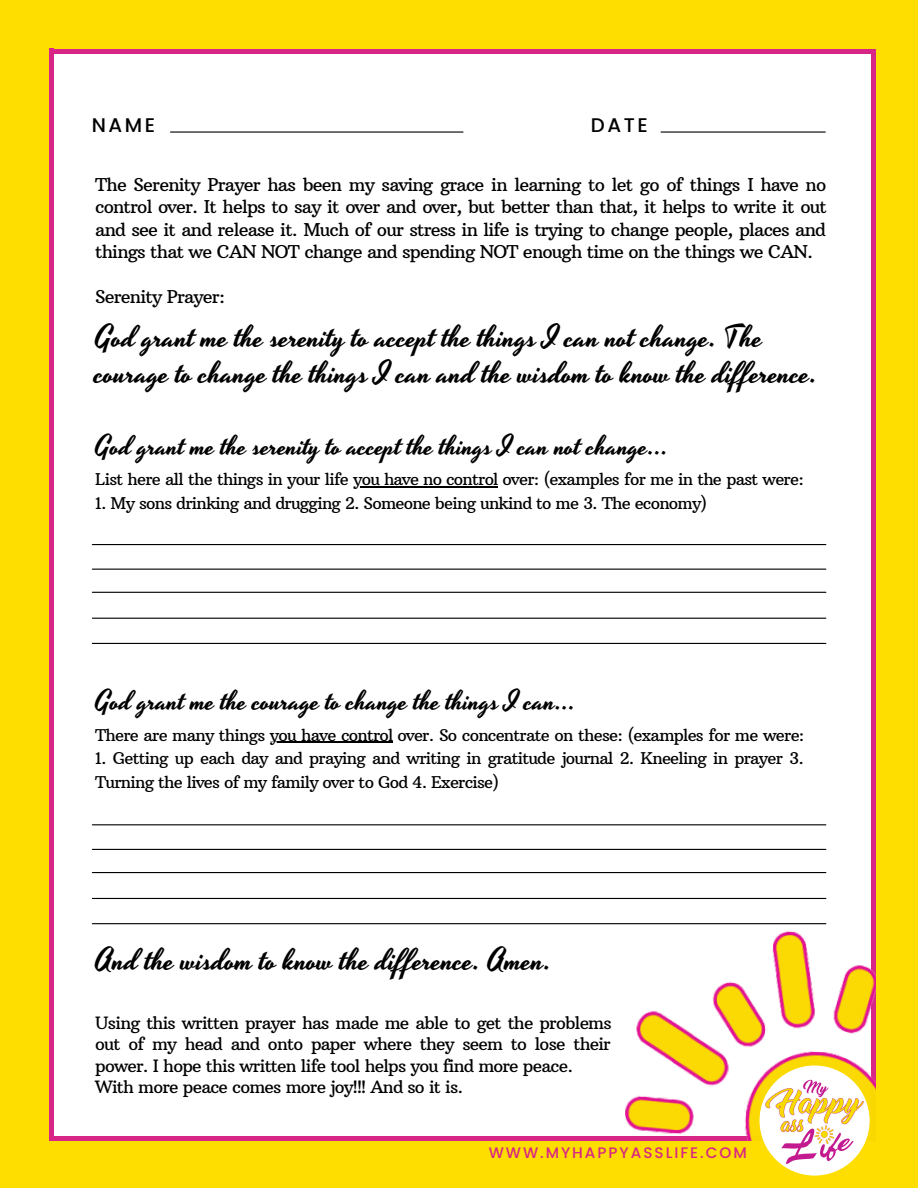
<style>
.page{position:relative;width:918px;height:1188px;background:#fff}
.page>*{position:absolute;margin:0;border:0;box-sizing:border-box;transform-origin:0 0}
.t1{font:30px/36px "Yesteryear";color:#000}
.t2{font:27px "Yesteryear";color:#000}
.t3{font:500 19.8px "Poppins";letter-spacing:.13em;color:#000}
.t4{font:18px/22.5px "Arbutus Slab";letter-spacing:-.045em;color:#000;text-align:justify}
.t5{font:17.25px/21.3px "Arbutus Slab";letter-spacing:-.045em;color:#000;text-align:justify}
.t6{font:16.5px/23.7px "Arbutus Slab";letter-spacing:-.045em;color:#000}
.t7{font:500 15.15px "Poppins";letter-spacing:.13em;color:#d72685}
</style>
<div class="page">
<svg style="left:54px;top:48px;width:822px;height:6px;background:#dd446e"></svg>
<div style="left:0;top:0;width:918px;height:48px;background:#fedd00"></div>
<svg style="left:48px;top:48px;width:6px;height:1093px;background:#dd446e"></svg>
<div style="left:0;top:0;width:48px;height:1188px;background:#fedd00"></div>
<div style="left:54px;top:1136px;width:864px;height:52px;background:#d72685"></div>
<div style="left:871px;top:49px;width:47px;height:1090px;background:#d72685"></div>
<img style="left:611px;top:923px;width:265px;height:218px">
<div style="left:0;top:1141px;width:918px;height:47px;background:#fedd00"></div>
<img style="left:760px;top:1066px;width:110px;height:110px;border-radius:50%">
<div style="left:876px;top:0;width:42px;height:1188px;background:#fedd00"></div>
<hr style="left:171px;top:131px;width:292px;height:2px;background:#000">
<hr style="left:661px;top:131px;width:164px;height:2px;background:#000">
<hr style="left:353px;top:486px;width:145px;height:1px;background:#000">
<hr style="left:270px;top:742px;width:123px;height:1px;background:#000">
<hr style="left:92px;top:824px;width:734px;height:1px;background:#000">
<hr style="left:92px;top:849px;width:734px;height:1px;background:#000">
<hr style="left:92px;top:872px;width:734px;height:1px;background:#000">
<hr style="left:92px;top:898px;width:734px;height:1px;background:#000">
<hr style="left:92px;top:923px;width:734px;height:1px;background:#000">
<hr style="left:92px;top:544px;width:734px;height:1px;background:#000">
<hr style="left:92px;top:569px;width:734px;height:1px;background:#000">
<hr style="left:92px;top:592px;width:734px;height:1px;background:#000">
<hr style="left:92px;top:618px;width:734px;height:1px;background:#000">
<hr style="left:92px;top:643px;width:734px;height:1px;background:#000">
<p class="t3" style="left:92px;top:114px;width:65px">NAME</p>
<p class="t3" style="left:591px;top:114px;width:58px">DATE</p>
<p class="t4" style="left:95px;top:173px;width:733px">The Serenity Prayer has been my saving grace in learning to let go of things I have no control over. It helps to say it over and over, but better than that, it helps to write it out and see it and release it. Much of our stress in life is trying to change people, places and things that we CAN NOT change and spending NOT enough time on the things we CAN.</p>
<p class="t4" style="left:95px;top:285px;width:131px">Serenity Prayer:</p>
<p class="t1" style="left:95px;top:321px;width:724px">God grant me the serenity to accept the things I can not change. The courage to change the things I can and the wisdom to know the dif erence.</p>
<p class="t2" style="left:95px;top:427px;width:575px">God grant me the serenity to accept the things I can not change…</p>
<p class="t6" style="left:95px;top:467px;width:710px">List here all the things in your life you have no control over: (examples for me in the past were:</p>
<p class="t6" style="left:95px;top:491px;width:613px">1. My sons drinking and drugging 2. Someone being unkind to me 3. The economy)</p>
<p class="t2" style="left:95px;top:683px;width:482px">God grant me the courage to change the things I can…</p>
<p class="t6" style="left:95px;top:723px;width:711px">There are many things you have control over. So concentrate on these: (examples for me were:</p>
<p class="t6" style="left:95px;top:747px;width:710px">1. Getting up each day and praying and writing in gratitude journal 2. Kneeling in prayer 3.<br>Turning the lives of my family over to God 4. Exercise)</p>
<p class="t1" style="left:95px;top:944px;width:458px">And the wisdom to know the dif erence. Amen.</p>
<p class="t5" style="left:95px;top:1012px;width:518px">Using this written prayer has made me able to get the problems out of my head and onto paper where they seem to lose their power. I hope this written life tool helps you find more peace.</p>
<p class="t5" style="left:95px;top:1076px;width:370px">With more peace comes more joy!!! And so it is.</p>
<p class="t7" style="left:489px;top:1144px;width:260px">WWW.MYHAPPYASSLIFE.COM</p>
</div>
